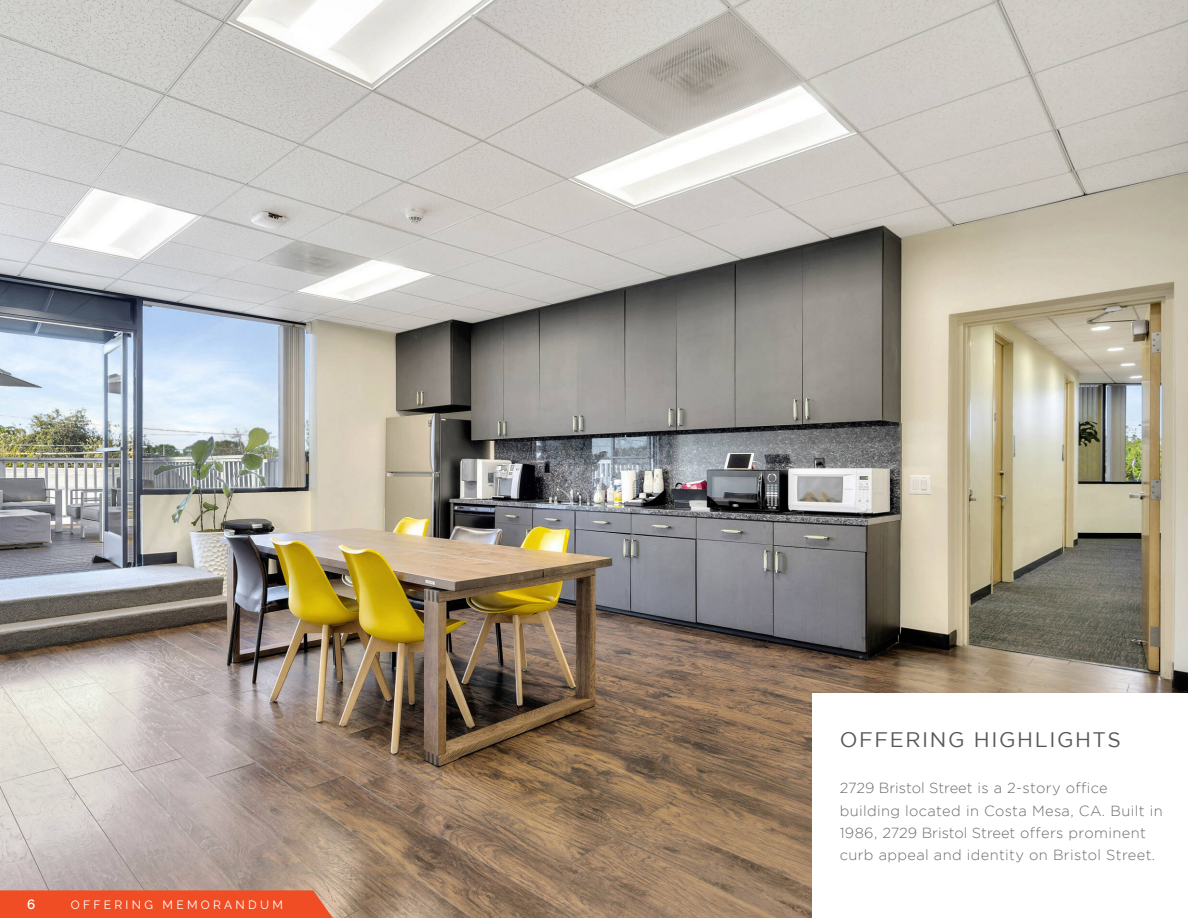
<style>
.page{position:relative;width:1188px;height:918px;background:#fff}
.page>*{position:absolute;margin:0;border:0;box-sizing:border-box;transform-origin:0 0}
.t1{font:21px "Gotham";letter-spacing:.075em;color:#57585a}
.t2{font:300 14.7px/22.4px "Gotham";letter-spacing:.025em;color:#6c6d70}
.t3{font:600 13.5px "Raleway";color:#fff}
.t4{font:12px "Raleway";letter-spacing:.275em;color:#fff}
</style>
<div class="page">
<img style="left:0;top:0;width:1188px;height:918px">
<div style="left:813px;top:693px;width:375px;height:225px;background:#fff"></div>
<div style="left:0;top:890px;width:333px;height:28px;background:#f04d24"></div>
<p class="t3" style="left:27px;top:896px;width:10px">6</p>
<p class="t4" style="left:71px;top:898px;width:214px">OFFERING MEMORANDUM</p>
<p class="t1" style="left:840px;top:728px;width:283px">OFFERING HIGHLIGHTS</p>
<p class="t2" style="left:840px;top:777px;width:324px">2729 Bristol Street is a 2-story office building located in Costa Mesa, CA. Built in 1986, 2729 Bristol Street offers prominent curb appeal and identity on Bristol Street.</p>
</div>
